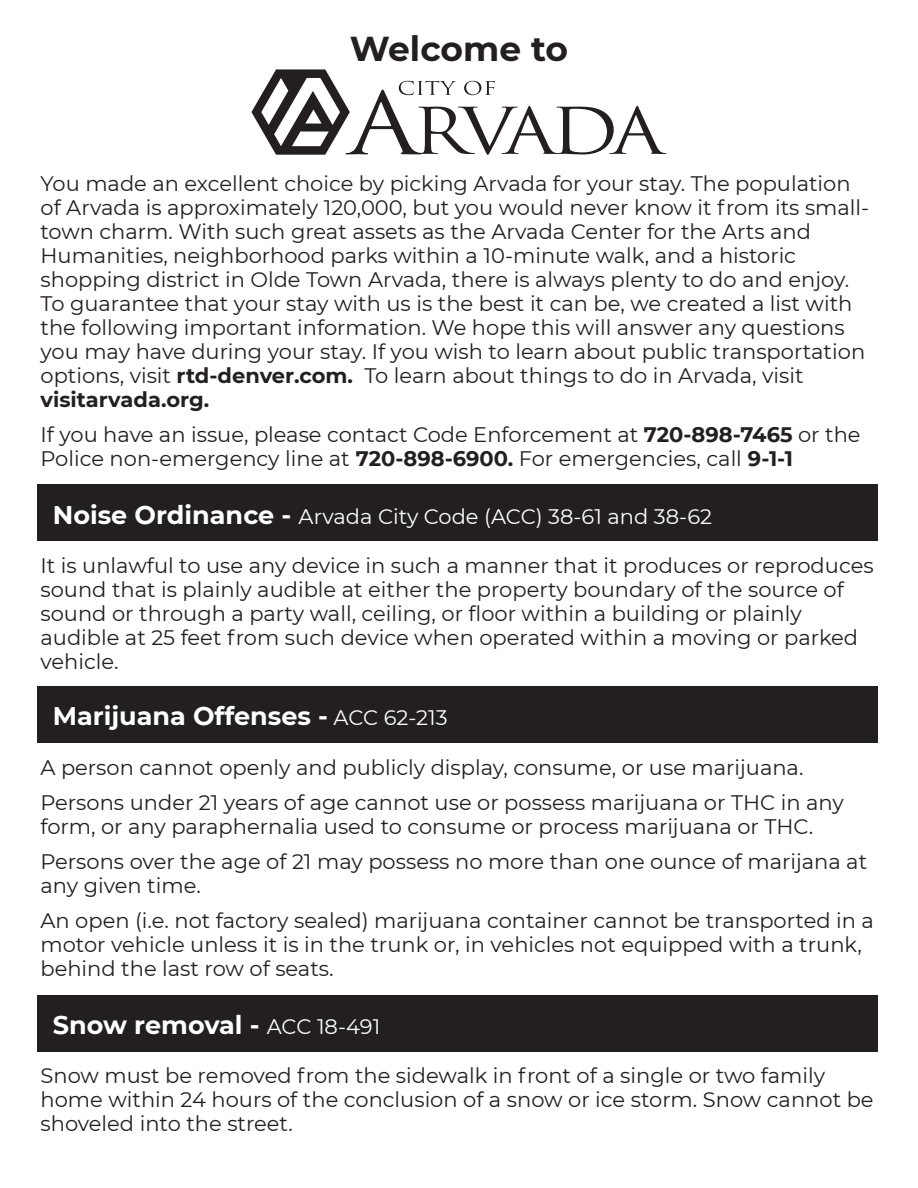
<style>
.page{position:relative;width:918px;height:1188px;background:#fff}
.page>*{position:absolute;margin:0;border:0;box-sizing:border-box;transform-origin:0 0}
.t1{font:700 34.5px "Montserrat";color:#231f20}
.t2{font:700 25.5px "Montserrat";color:#fff}
.t3{font:21px/24px "Montserrat";color:#231f20}
.t4{font:21px "Montserrat";color:#fff}
.s1{font-weight:700}
.s2{font-weight:700;font-size:25.5px}
.s3{font-weight:400;font-size:21px}
</style>
<div class="page">
<div style="left:38px;top:485px;width:840px;height:56px;background:#231f20"></div>
<div style="left:38px;top:686px;width:840px;height:56px;background:#231f20"></div>
<svg style="left:251px;top:69px;width:416px;height:86px"></svg>
<div style="left:38px;top:995px;width:840px;height:56px;background:#231f20"></div>
<p class="t1" style="left:350px;top:24px;width:220px">Welcome to</p>
<p class="t3" style="left:40px;top:171px;width:830px">You made an excellent choice by picking Arvada for your stay. The population of Arvada is approximately 120,000, but you would never know it from its small&shy;town charm. With such great assets as the Arvada Center for the Arts and Humanities, neighborhood parks within a 10-minute walk, and a historic shopping district in Olde Town Arvada, there is always plenty to do and enjoy.<br>To guarantee that your stay with us is the best it can be, we created a list with the following important information. We hope this will answer any questions you may have during your stay. If you wish to learn about public transportation options, visit <span class="s1">rtd-denver.com.</span> To learn about things to do in Arvada, visit <span class="s1">visitarvada.org.</span></p>
<p class="t3" style="left:40px;top:422px;width:822px">If you have an issue, please contact Code Enforcement at <span class="s1">720-898-7465</span> or the<br>Police non-emergency line at <span class="s1">720-898-6900.</span> For emergencies, call <span class="s1">9-1-1</span></p>
<p class="t4" style="left:53px;top:502px;width:661px"><span class="s2">Noise Ordinance -</span> Arvada City Code (ACC) 38-61 and 38-62</p>
<p class="t3" style="left:40px;top:552px;width:835px">It is unlawful to use any device in such a manner that it produces or reproduces sound that is plainly audible at either the property boundary of the source of sound or through a party wall, ceiling, or floor within a building or plainly audible at 25 feet from such device when operated within a moving or parked vehicle.</p>
<p class="t2" style="left:53px;top:698px;width:396px">Marijuana Offenses - <span class="s3">ACC 62-213</span></p>
<p class="t3" style="left:40px;top:755px;width:764px">A person cannot openly and publicly display, consume, or use marijuana.</p>
<p class="t3" style="left:40px;top:790px;width:805px">Persons under 21 years of age cannot use or possess marijuana or THC in any form, or any paraphernalia used to consume or process marijuana or THC.</p>
<p class="t3" style="left:40px;top:849px;width:828px">Persons over the age of 21 may possess no more than one ounce of marijana at any given time.</p>
<p class="t3" style="left:40px;top:908px;width:835px">An open (i.e. not factory sealed) marijuana container cannot be transported in a motor vehicle unless it is in the trunk or, in vehicles not equipped with a trunk, behind the last row of seats.</p>
<p class="t2" style="left:53px;top:1007px;width:329px">Snow removal - <span class="s3">ACC 18-491</span></p>
<p class="t3" style="left:40px;top:1062px;width:835px">Snow must be removed from the sidewalk in front of a single or two family home within 24 hours of the conclusion of a snow or ice storm. Snow cannot be shoveled into the street.</p>
</div>
